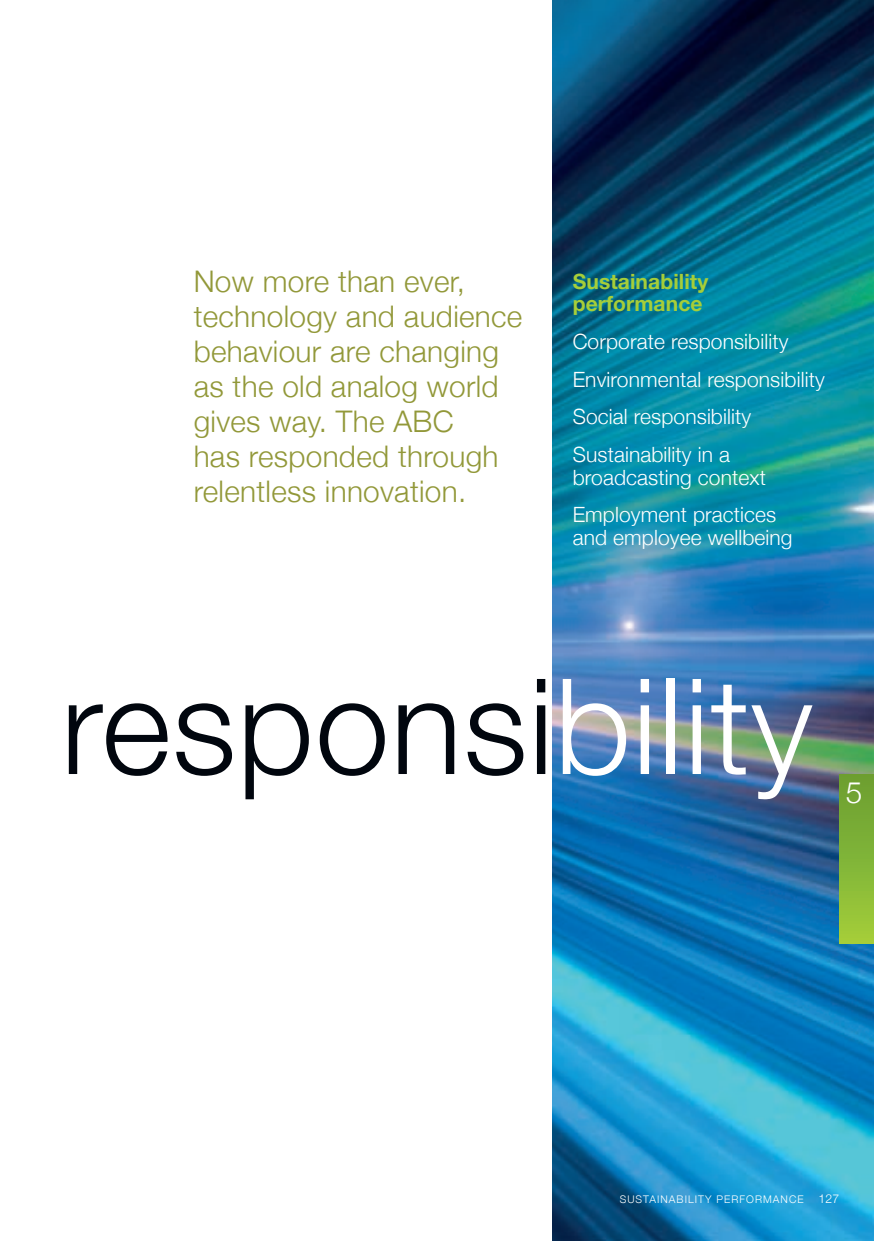
<style>
.page{position:relative;width:874px;height:1241px;background:#fff}
.page>*{position:absolute;margin:0;border:0;box-sizing:border-box;transform-origin:0 0}
.t1{font:300 133px "Helvetica Neue";letter-spacing:.01em;color:#01060e}
.t2{font:300 29.75px/35px "Helvetica Neue";letter-spacing:.01em;color:#929839}
.t3{font:300 29.75px "Helvetica Neue";color:#fff}
.t4{font:300 21px/37.6px "Helvetica Neue";letter-spacing:.005em;color:#fff}
.t5{font:700 21px/22.8px "Helvetica Neue";letter-spacing:.005em;color:#a6ce39}
.t6{font:300 10.5px "Helvetica Neue";letter-spacing:.1em;color:#fff}
.s1{color:#fff}
.s2{font-size:12.25px}
</style>
<div class="page">
<img style="left:552px;top:0;width:321px;height:1240px">
<div style="left:838px;top:774px;width:35px;height:169px;background:linear-gradient(to bottom,#689d32,#a1cd3b)"></div>
<h2 class="t2" style="left:193px;top:262px;width:330px">Now more than ever, technology and audience behaviour are changing as the old analog world gives way. The ABC<br>has responded through relentless innovation.</h2>
<p class="t5" style="left:572px;top:268px;width:137px">Sustainability performance</p>
<p class="t4" style="left:572px;top:321px;width:253px">Corporate responsibility<br>Environmental responsibility<br>Social responsibility<br>Sustainability in a</p>
<p class="t4" style="left:572px;top:457px;width:205px">broadcasting context<br>Employment practices</p>
<p class="t4" style="left:572px;top:517px;width:221px">and employee wellbeing</p>
<h1 class="t1" style="left:61px;top:619px;width:753px">responsi<span class="s1">bility</span></h1>
<h2 class="t3" style="left:845px;top:768px;width:18px">5</h2>
<p class="t6" style="left:619px;top:1190px;width:221px">SUSTAINABILITY PERFORMANCE <span class="s2">127</span></p>
</div>
